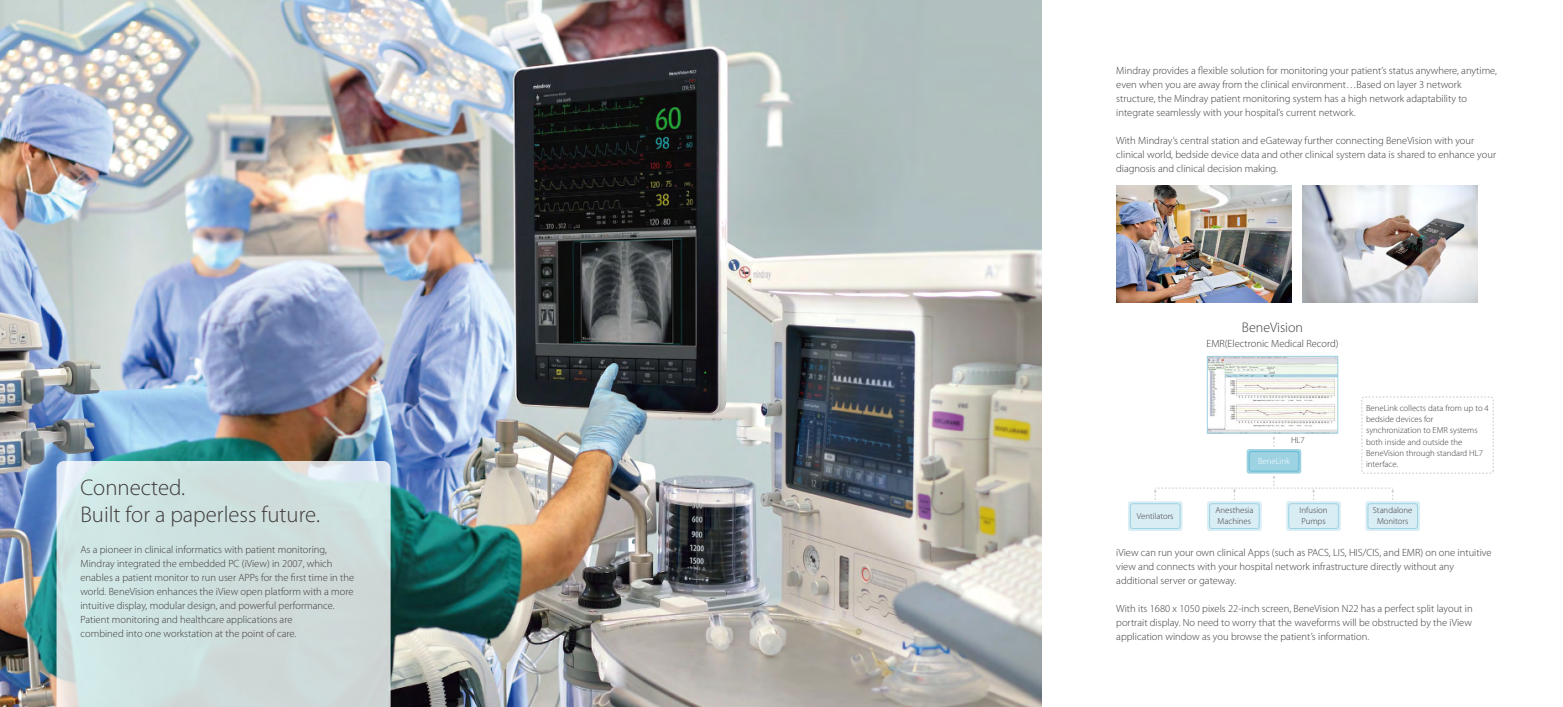
<style>
.page{position:relative;width:1563px;height:707px;background:#fff}
.page>*{position:absolute;margin:0;border:0;box-sizing:border-box;transform-origin:0 0}
.t1{font:300 22.75px/27.3px "Myriad Pro";color:#3e3a39}
.t2{font:300 14px "Myriad Pro";color:#3e3a39}
.t3{font:300 10.5px/14px "Myriad Pro";color:#3e3a39}
.t4{font:300 8.75px/11.4px "Myriad Pro";color:#3e3a39}
.t5{font:300 8.75px "Myriad Pro";color:#fff}
</style>
<div class="page">
<img style="left:0;top:0;width:1041px;height:707px">
<svg style="left:57px;top:461px;width:334px;height:246px;background:#cfdfdf"></svg>
<div style="left:1207px;top:501px;width:54px;height:30px;background:#d9edf5;border-radius:2px"></div>
<div style="left:1209px;top:503px;width:50px;height:26px;border:1px solid #9dd2e2;border-radius:2px"></div>
<div style="left:1286px;top:501px;width:55px;height:30px;background:#d9edf5;border-radius:2px"></div>
<div style="left:1288px;top:503px;width:50px;height:26px;border:1px solid #9dd2e2;border-radius:2px"></div>
<div style="left:1365px;top:501px;width:55px;height:30px;background:#d9edf5;border-radius:2px"></div>
<div style="left:1367px;top:503px;width:51px;height:26px;border:1px solid #9dd2e2;border-radius:2px"></div>
<div style="left:1128px;top:501px;width:54px;height:30px;background:#d9edf5;border-radius:2px"></div>
<div style="left:1130px;top:503px;width:50px;height:26px;border:1px solid #9dd2e2;border-radius:2px"></div>
<img style="left:1302px;top:186px;width:176px;height:117px">
<img style="left:1116px;top:186px;width:175px;height:117px">
<div style="left:1246px;top:449px;width:55px;height:25px;background:#9dd2e2;border-radius:2px"></div>
<div style="left:1248px;top:451px;width:51px;height:20px;border:1px solid #67bcd6;border-radius:2px"></div>
<svg style="left:1273px;top:437px;width:2px;height:10px"></svg>
<svg style="left:1154px;top:476px;width:240px;height:24px"></svg>
<div style="left:1361px;top:397px;width:132px;height:77px;border:1px dashed #c9caca;border-radius:2px"></div>
<img style="left:1209px;top:358px;width:127px;height:73px">
<div style="left:1207px;top:356px;width:131px;height:77px;border:1px solid #9dd2e2"></div>
<h1 class="t1" style="left:80px;top:474px;width:241px">Connected.<br>Built for a paperless future.</h1>
<p class="t3" style="left:80px;top:542px;width:275px">As a pioneer in clinical informatics with patient monitoring, Mindray integrated the embedded PC (iView) in 2007, which enables a patient monitor to run user APPs for the first time in the world. BeneVision enhances the iView open platform with a more intuitive display, modular design, and powerful performance.<br>Patient monitoring and healthcare applications are<br>combined into one workstation at the point of care.</p>
<p class="t3" style="left:1116px;top:63px;width:382px">Mindray provides a flexible solution for monitoring your patient’s status anywhere, anytime, even when you are away from the clinical environment…Based on layer 3 network structure, the Mindray patient monitoring system has a high network adaptability to integrate seamlessly with your hospital’s current network.</p>
<p class="t3" style="left:1116px;top:133px;width:381px">With Mindray’s central station and eGateway further connecting BeneVision with your clinical world, bedside device data and other clinical system data is shared to enhance your diagnosis and clinical decision making.</p>
<h2 class="t2" style="left:1242px;top:320px;width:63px">BeneVision</h2>
<p class="t3" style="left:1206px;top:337px;width:134px">EMR(Electronic Medical Record)</p>
<p class="t4" style="left:1291px;top:435px;width:15px">HL7</p>
<p class="t5" style="left:1258px;top:456px;width:33px">BeneLink</p>
<p class="t4" style="left:1366px;top:402px;width:124px">BeneLink collects data from up to 4 bedside devices for synchronization to EMR systems both inside and outside the<br>BeneVision through standard HL7 interface.</p>
<p class="t4" style="left:1137px;top:510px;width:38px">Ventilators</p>
<p class="t4" style="left:1215px;top:504px;width:40px">Anesthesia<br>Machines</p>
<p class="t4" style="left:1299px;top:504px;width:30px">Infusion<br>Pumps</p>
<p class="t4" style="left:1373px;top:504px;width:41px;text-align:center">Standalone<br>Monitors</p>
<p class="t3" style="left:1116px;top:545px;width:377px">iView can run your own clinical Apps (such as PACS, LIS, HIS/CIS, and EMR) on one intuitive view and connects with your hospital network infrastructure directly without any additional server or gateway.</p>
<p class="t3" style="left:1116px;top:601px;width:358px;text-align:justify">With its 1680 x 1050 pixels 22-inch screen, BeneVision N22 has a perfect split layout in portrait display. No need to worry that the waveforms will be obstructed by the iView application window as you browse the patient’s information.</p>
</div>
